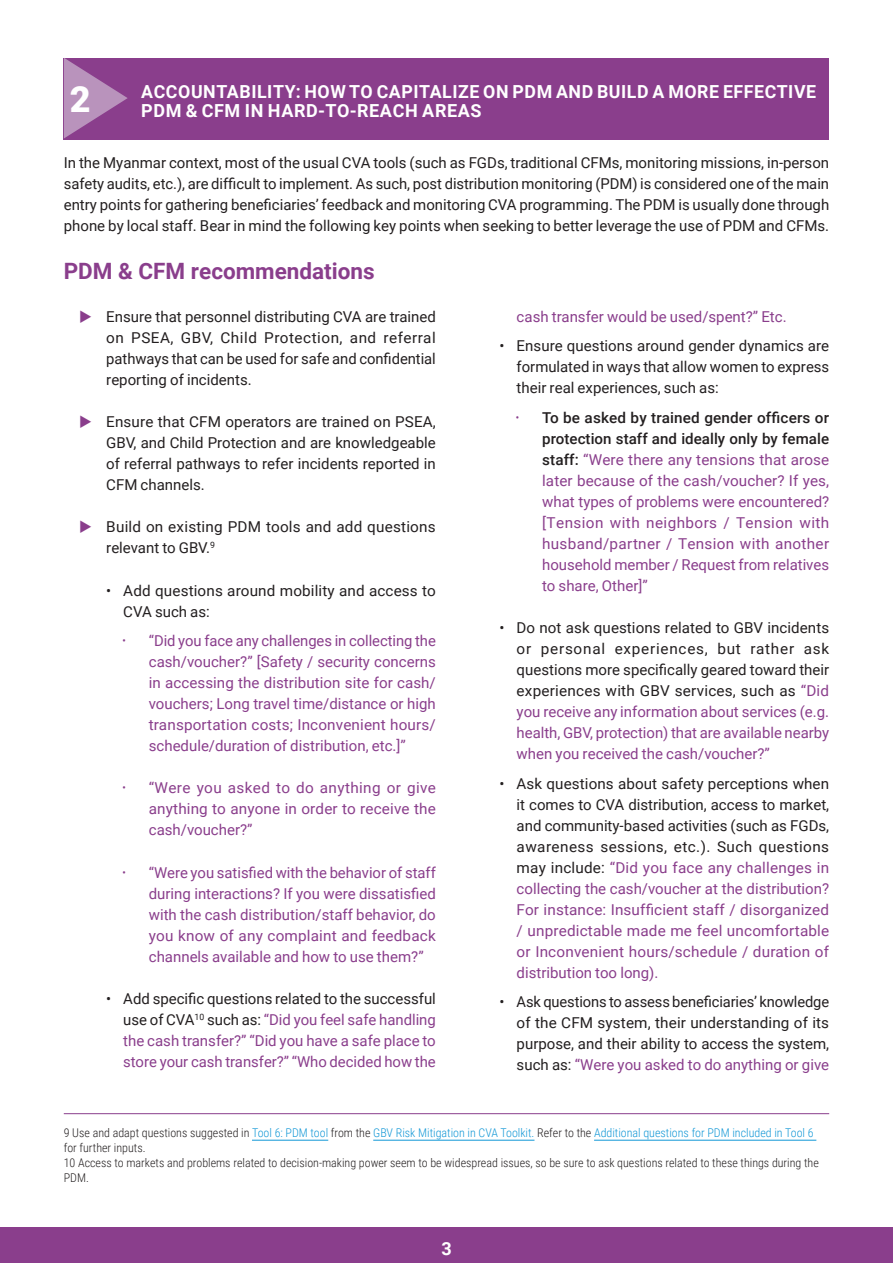
<style>
.page{position:relative;width:893px;height:1263px;background:#fff}
.page>*{position:absolute;margin:0;border:0;box-sizing:border-box;transform-origin:0 0}
.t1{font:900 36px "Roboto";color:#fff}
.t2{font:700 22.5px "Roboto";color:#8a3e8c}
.Table_Head{font:700 18px/19.5px "Roboto";letter-spacing:.03em;color:#fff}
.t3{font:15px/21px "Roboto";color:#8a3e8c;text-align:justify}
.t4{font:15px/21px "Roboto";color:#231f20;text-align:justify}
.footnote{font:300 12px/15px "Roboto Condensed";color:#1197d6}
.footnote-2{font:300 12px/15px "Roboto Condensed";color:#231f20}
.s1{color:#231f20}
.s2{font-weight:500;color:#231f20}
.s3{color:#8a3e8c}
</style>
<div class="page">
<div style="left:0;top:1227px;width:893px;height:36px;background:#8a3e8c"></div>
<div style="left:64px;top:58px;width:765px;height:81px;background:#8a3e8c"></div>
<hr style="left:64px;top:1113px;width:765px;height:1px;background:#8a3e8c">
<hr style="left:252px;top:1140px;width:76px;height:1px;background:#1197d6">
<hr style="left:373px;top:1140px;width:161px;height:1px;background:#1197d6">
<hr style="left:594px;top:1140px;width:222px;height:1px;background:#1197d6">
<svg style="left:64px;top:58px;width:64px;height:80px"></svg>
<p class="Table_Head" style="left:141px;top:81px;width:676px">ACCOUNTABILITY: HOW TO CAPITALIZE ON PDM AND BUILD A MORE EFFECTIVE<br>PDM &amp; CFM IN HARD-TO-REACH AREAS</p>
<p class="t4" style="left:64px;top:152px;width:767px">In the Myanmar context, most of the usual CVA tools (such as FGDs, traditional CFMs, monitoring missions, in-person safety audits, etc.), are difficult to implement. As such, post distribution monitoring (PDM) is considered one of the main entry points for gathering beneficiaries’ feedback and monitoring CVA programming. The PDM is usually done through phone by local staff. Bear in mind the following key points when seeking to better leverage the use of PDM and CFMs.</p>
<h3 class="t2" style="left:64px;top:256px;width:312px">PDM &amp; CFM recommendations</h3>
<p class="t1" style="left:70px;top:74px;width:22px">2</p>
<p class="t4" style="left:106px;top:305px;width:331px">Ensure that personnel distributing CVA are trained on PSEA, GBV, Child Protection, and referral pathways that can be used for safe and confidential reporting of incidents.</p>
<p class="t4" style="left:106px;top:411px;width:331px">Ensure that CFM operators are trained on PSEA, GBV, and Child Protection and are knowledgeable of referral pathways to refer incidents reported in CFM channels.</p>
<p class="t4" style="left:106px;top:516px;width:331px">Build on existing PDM tools and add questions relevant to GBV.<sup>9</sup></p>
<p class="t4" style="left:123px;top:579px;width:314px;text-indent:-17px">• Add questions around mobility and access to<br>CVA such as:</p>
<p class="t3" style="left:149px;top:630px;width:289px">“Did you face any challenges in collecting the cash/voucher?” [Safety / security concerns in accessing the distribution site for cash/ vouchers; Long travel time/distance or high transportation costs; Inconvenient hours/ schedule/duration of distribution, etc.]”</p>
<p class="t3" style="left:149px;top:777px;width:289px">“Were you asked to do anything or give anything to anyone in order to receive the cash/voucher?”</p>
<p class="t3" style="left:149px;top:861px;width:289px">“Were you satisfied with the behavior of staff during interactions? If you were dissatisfied with the cash distribution/staff behavior, do you know of any complaint and feedback channels available and how to use them?”</p>
<p class="t3" style="left:123px;top:987px;width:314px;text-indent:-17px"><span class="s1">• Add specific questions related to the successful use of CVA</span><sup>10</sup> <span class="s1">such as:</span> “Did you feel safe handling the cash transfer?” “Did you have a safe place to store your cash transfer?” “Who decided how the</p>
<p class="t3" style="left:517px;top:305px;width:271px">cash transfer would be used/spent?” Etc.</p>
<p class="t4" style="left:517px;top:335px;width:314px;text-indent:-17px">• Ensure questions around gender dynamics are formulated in ways that allow women to express their real experiences, such as:</p>
<p class="t3" style="left:542px;top:406px;width:289px"><span class="s2">To be asked by trained gender officers or protection staff and ideally only by female staff:</span> “Were there any tensions that arose later because of the cash/voucher? If yes, what types of problems were encountered? [Tension with neighbors / Tension with husband/partner / Tension with another household member / Request from relatives to share, Other]”</p>
<p class="t4" style="left:517px;top:617px;width:314px;text-indent:-17px">• Do not ask questions related to GBV incidents or personal experiences, but rather ask questions more specifically geared toward their experiences with GBV services, such as <span class="s3">“Did you receive any information about services (e.g. health, GBV, protection) that are available nearby when you received the cash/voucher?”</span></p>
<p class="t3" style="left:517px;top:772px;width:314px;text-indent:-17px"><span class="s1">• Ask questions about safety perceptions when it comes to CVA distribution, access to market, and community-based activities (such as FGDs, awareness sessions, etc.). Such questions may include:</span> “Did you face any challenges in collecting the cash/voucher at the distribution?<br>For instance: Insufficient staff / disorganized / unpredictable made me feel uncomfortable or Inconvenient hours/schedule / duration of distribution too long).</p>
<p class="t4" style="left:517px;top:991px;width:314px;text-indent:-17px">• Ask questions to assess beneficiaries’ knowledge of the CFM system, their understanding of its purpose, and their ability to access the system, such as: <span class="s3">“Were you asked to do anything or give</span></p>
<p class="footnote" style="left:64px;top:1125px;width:751px"><span class="s1">9 Use and adapt questions suggested in</span> Tool 6: PDM tool <span class="s1">from the</span> GBV Risk Mitigation in CVA Toolkit. <span class="s1">Refer to the</span> Additional questions for PDM included in Tool 6 <span class="s1">for further inputs.</span></p>
<p class="footnote-2" style="left:64px;top:1155px;width:756px">10 Access to markets and problems related to decision-making power seem to be widespread issues, so be sure to ask questions related to these things during the<br>PDM.</p>
<p class="Table_Head" style="left:441px;top:1238px;width:12px">3</p>
</div>
